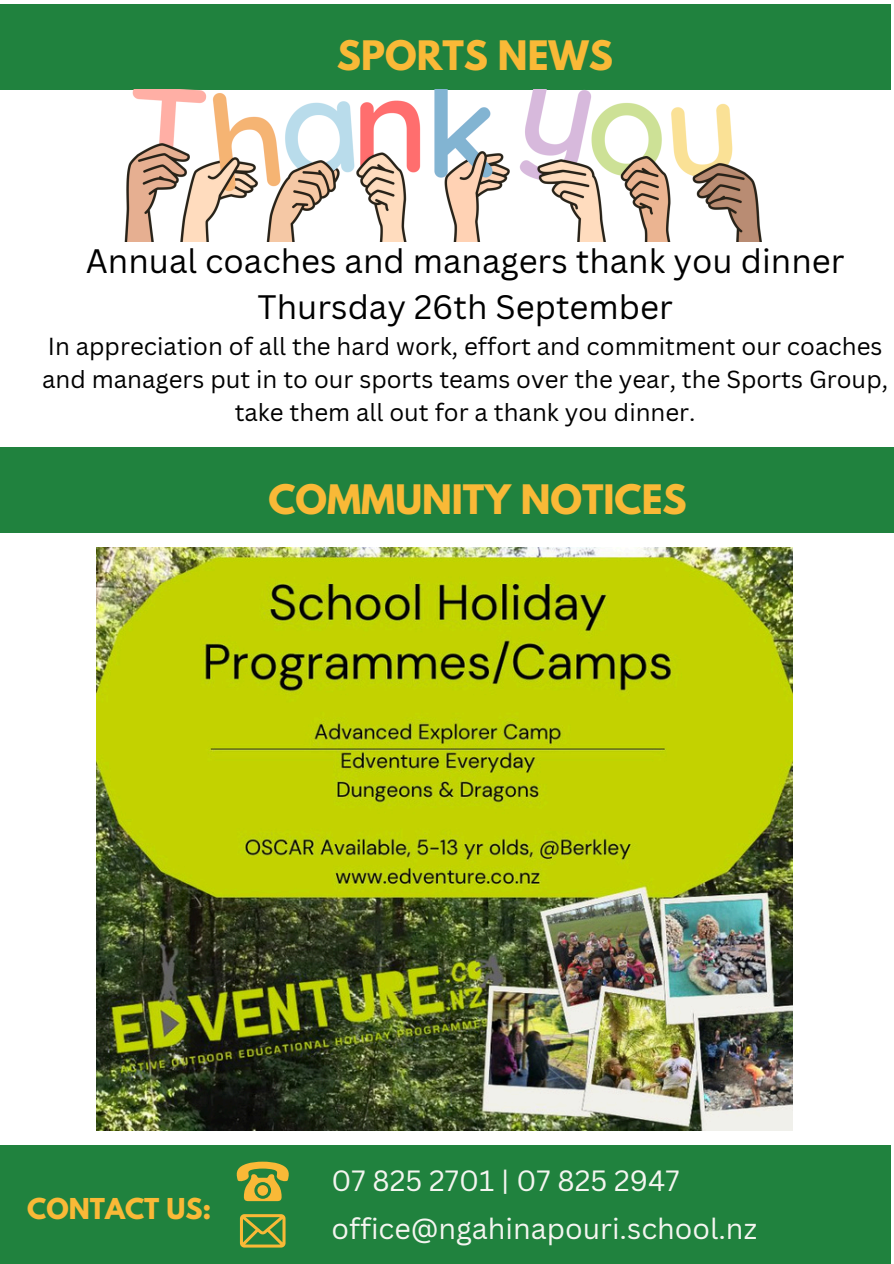
<style>
.page{position:relative;width:894px;height:1264px;background:#fff}
.page>*{position:absolute;margin:0;border:0;box-sizing:border-box;transform-origin:0 0}
.t1{font:700 36px "League Spartan";color:#f9b937}
.t2{font:33px "Canva Sans";color:#000}
.t3{font:28.5px "Canva Sans";color:#f4f5f0}
.t4{font:700 25.5px "League Spartan";color:#f9b937}
.t5{font:24px/32.7px "Canva Sans";color:#000;text-align:center}
</style>
<div class="page">
<div style="left:0;top:1145px;width:890px;height:118px;background:#20823e"></div>
<svg style="left:236px;top:1161px;width:53px;height:39px"></svg>
<svg style="left:240px;top:1214px;width:45px;height:33px"></svg>
<div style="left:0;top:4px;width:890px;height:85px;background:#20823e"></div>
<img style="left:96px;top:547px;width:696px;height:583px">
<div style="left:0;top:447px;width:893px;height:85px;background:#20823e"></div>
<img style="left:123px;top:89px;width:641px;height:152px">
<p class="t1" style="left:337px;top:38px;width:278px">SPORTS NEWS</p>
<p class="t2" style="left:86px;top:238px;width:760px">Annual coaches and managers thank you dinner</p>
<p class="t2" style="left:257px;top:284px;width:416px">Thursday 26th September</p>
<p class="t5" style="left:42px;top:330px;width:847px">In appreciation of all the hard work, effort and commitment our coaches and managers put in to our sports teams over the year, the Sports Group, take them all out for a thank you dinner.</p>
<p class="t1" style="left:268px;top:481px;width:420px">COMMUNITY NOTICES</p>
<p class="t4" style="left:27px;top:1195px;width:186px">CONTACT US:</p>
<p class="t3" style="left:331px;top:1160px;width:349px">07 825 2701 | 07 825 2947</p>
<p class="t3" style="left:331px;top:1208px;width:427px">office@ngahinapouri.school.nz</p>
</div>
